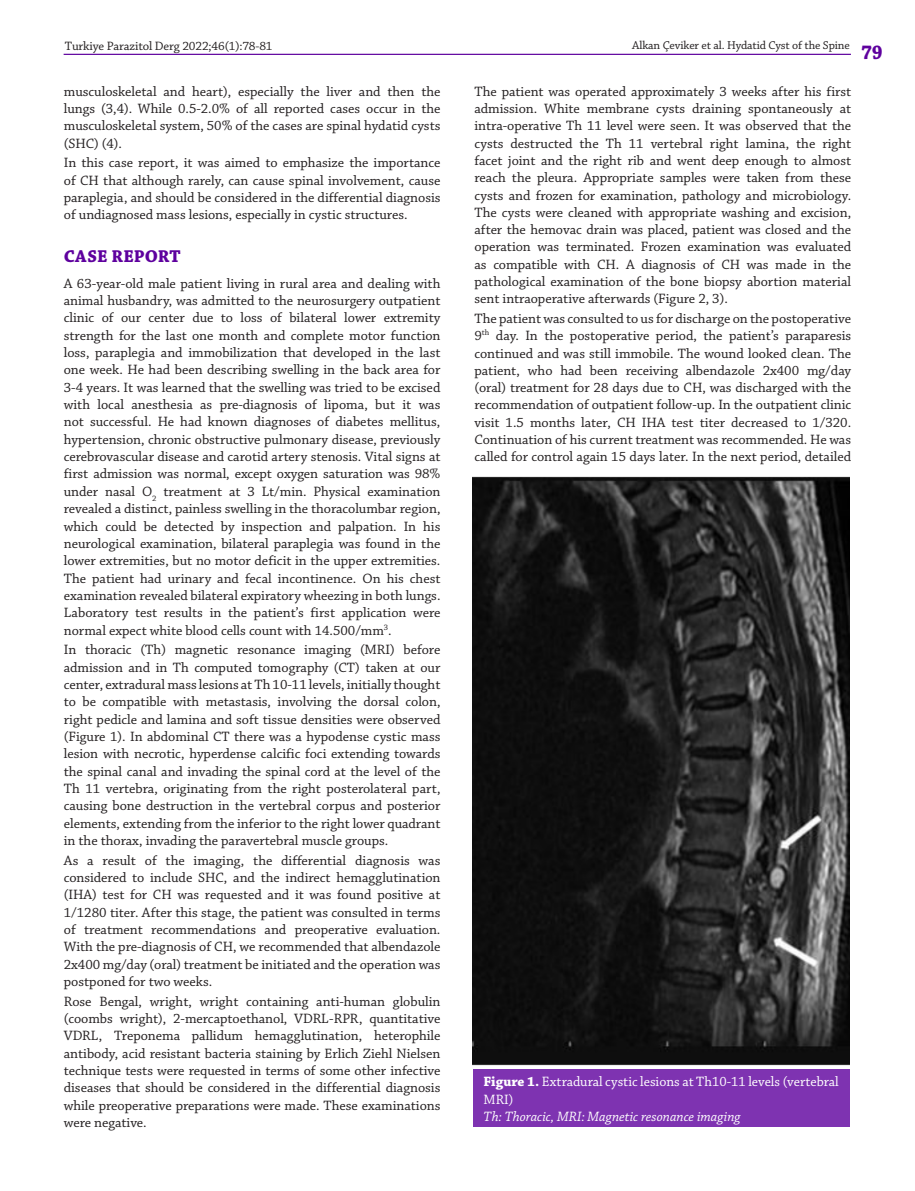
<style>
.page{position:relative;width:915px;height:1191px;background:#fff}
.page>*{position:absolute;margin:0;border:0;box-sizing:border-box;transform-origin:0 0}
.t1{font:700 21px "Chaparral Pro";color:#5e009e;scale:.92 1}
.ARA_BASLIK{font:700 18px "Chaparral Pro";letter-spacing:.005em;color:#5e009e}
.YAZI{font:14.25px/17.4px "Chaparral Pro";letter-spacing:-.005em;color:#231f20;text-align:justify}
.RESIM-ALTI{font:14.25px/17.2px "Chaparral Pro";color:#fff}
.RESIM-ALTI-2{font:italic 14.25px "Chaparral Pro";color:#fff}
.t2{font:12.75px "Chaparral Pro";letter-spacing:-.01em;color:#231f20}
.t3{font:12px "Chaparral Pro";letter-spacing:-.01em;color:#231f20}
.s1{font-weight:700}
</style>
<div class="page">
<hr style="left:64px;top:54px;width:786px;height:1px;background:#5e009e">
<div style="left:473px;top:1069px;width:376px;height:58px;background:#7e33b1"></div>
<img style="left:473px;top:476px;width:375px;height:590px">
<p class="t2" style="left:65px;top:39px;width:209px">Turkiye Parazitol Derg 2022;46(1):78-81</p>
<p class="t3" style="left:632px;top:39px;width:219px">Alkan Çeviker et al. Hydatid Cyst of the Spine</p>
<h1 class="t1" style="left:860px;top:40px;width:25px">79</h1>
<p class="YAZI" style="left:64px;top:83px;width:378px">musculoskeletal and heart), especially the liver and then the lungs (3,4). While 0.5-2.0% of all reported cases occur in the musculoskeletal system, 50% of the cases are spinal hydatid cysts (SHC) (4).</p>
<p class="YAZI" style="left:64px;top:154px;width:378px">In this case report, it was aimed to emphasize the importance of CH that although rarely, can cause spinal involvement, cause paraplegia, and should be considered in the differential diagnosis of undiagnosed mass lesions, especially in cystic structures.</p>
<p class="ARA_BASLIK" style="left:64px;top:245px;width:118px">CASE REPORT</p>
<p class="YAZI" style="left:64px;top:275px;width:378px">A 63-year-old male patient living in rural area and dealing with animal husbandry, was admitted to the neurosurgery outpatient clinic of our center due to loss of bilateral lower extremity strength for the last one month and complete motor function loss, paraplegia and immobilization that developed in the last one week. He had been describing swelling in the back area for 3-4 years. It was learned that the swelling was tried to be excised with local anesthesia as pre-diagnosis of lipoma, but it was not successful. He had known diagnoses of diabetes mellitus, hypertension, chronic obstructive pulmonary disease, previously cerebrovascular disease and carotid artery stenosis. Vital signs at first admission was normal, except oxygen saturation was 98% under nasal O<sub>2</sub> treatment at 3 Lt/min. Physical examination revealed a distinct, painless swelling in the thoracolumbar region, which could be detected by inspection and palpation. In his neurological examination, bilateral paraplegia was found in the lower extremities, but no motor deficit in the upper extremities.<br>The patient had urinary and fecal incontinence. On his chest examination revealed bilateral expiratory wheezing in both lungs.<br>Laboratory test results in the patient’s first application were normal expect white blood cells count with 14.500/mm<sup>3</sup>.</p>
<p class="YAZI" style="left:64px;top:641px;width:378px">In thoracic (Th) magnetic resonance imaging (MRI) before admission and in Th computed tomography (CT) taken at our center, extradural mass lesions at Th 10-11 levels, initially thought to be compatible with metastasis, involving the dorsal colon, right pedicle and lamina and soft tissue densities were observed (Figure 1). In abdominal CT there was a hypodense cystic mass lesion with necrotic, hyperdense calcific foci extending towards the spinal canal and invading the spinal cord at the level of the Th 11 vertebra, originating from the right posterolateral part, causing bone destruction in the vertebral corpus and posterior elements, extending from the inferior to the right lower quadrant in the thorax, invading the paravertebral muscle groups.</p>
<p class="YAZI" style="left:64px;top:852px;width:378px">As a result of the imaging, the differential diagnosis was considered to include SHC, and the indirect hemagglutination (IHA) test for CH was requested and it was found positive at 1/1280 titer. After this stage, the patient was consulted in terms of treatment recommendations and preoperative evaluation.<br>With the pre-diagnosis of CH, we recommended that albendazole 2x400 mg/day (oral) treatment be initiated and the operation was postponed for two weeks.</p>
<p class="YAZI" style="left:64px;top:993px;width:378px">Rose Bengal, wright, wright containing anti-human globulin (coombs wright), 2-mercaptoethanol, VDRL-RPR, quantitative VDRL, Treponema pallidum hemagglutination, heterophile antibody, acid resistant bacteria staining by Erlich Ziehl Nielsen technique tests were requested in terms of some other infective diseases that should be considered in the differential diagnosis while preoperative preparations were made. These examinations were negative.</p>
<p class="YAZI" style="left:474px;top:83px;width:378px">The patient was operated approximately 3 weeks after his first admission. White membrane cysts draining spontaneously at intra-operative Th 11 level were seen. It was observed that the cysts destructed the Th 11 vertebral right lamina, the right facet joint and the right rib and went deep enough to almost reach the pleura. Appropriate samples were taken from these cysts and frozen for examination, pathology and microbiology.<br>The cysts were cleaned with appropriate washing and excision, after the hemovac drain was placed, patient was closed and the operation was terminated. Frozen examination was evaluated as compatible with CH. A diagnosis of CH was made in the pathological examination of the bone biopsy abortion material sent intraoperative afterwards (Figure 2, 3).</p>
<p class="YAZI" style="left:474px;top:310px;width:378px">The patient was consulted to us for discharge on the postoperative 9<sup>th</sup> day. In the postoperative period, the patient’s paraparesis continued and was still immobile. The wound looked clean. The patient, who had been receiving albendazole 2x400 mg/day (oral) treatment for 28 days due to CH, was discharged with the recommendation of outpatient follow-up. In the outpatient clinic visit 1.5 months later, CH IHA test titer decreased to 1/320.<br>Continuation of his current treatment was recommended. He was called for control again 15 days later. In the next period, detailed</p>
<p class="RESIM-ALTI" style="left:483px;top:1073px;width:356px"><span class="s1">Figure 1.</span> Extradural cystic lesions at Th10-11 levels (vertebral<br>MRI)</p>
<p class="RESIM-ALTI-2" style="left:483px;top:1108px;width:258px">Th: Thoracic, MRI: Magnetic resonance imaging</p>
</div>
